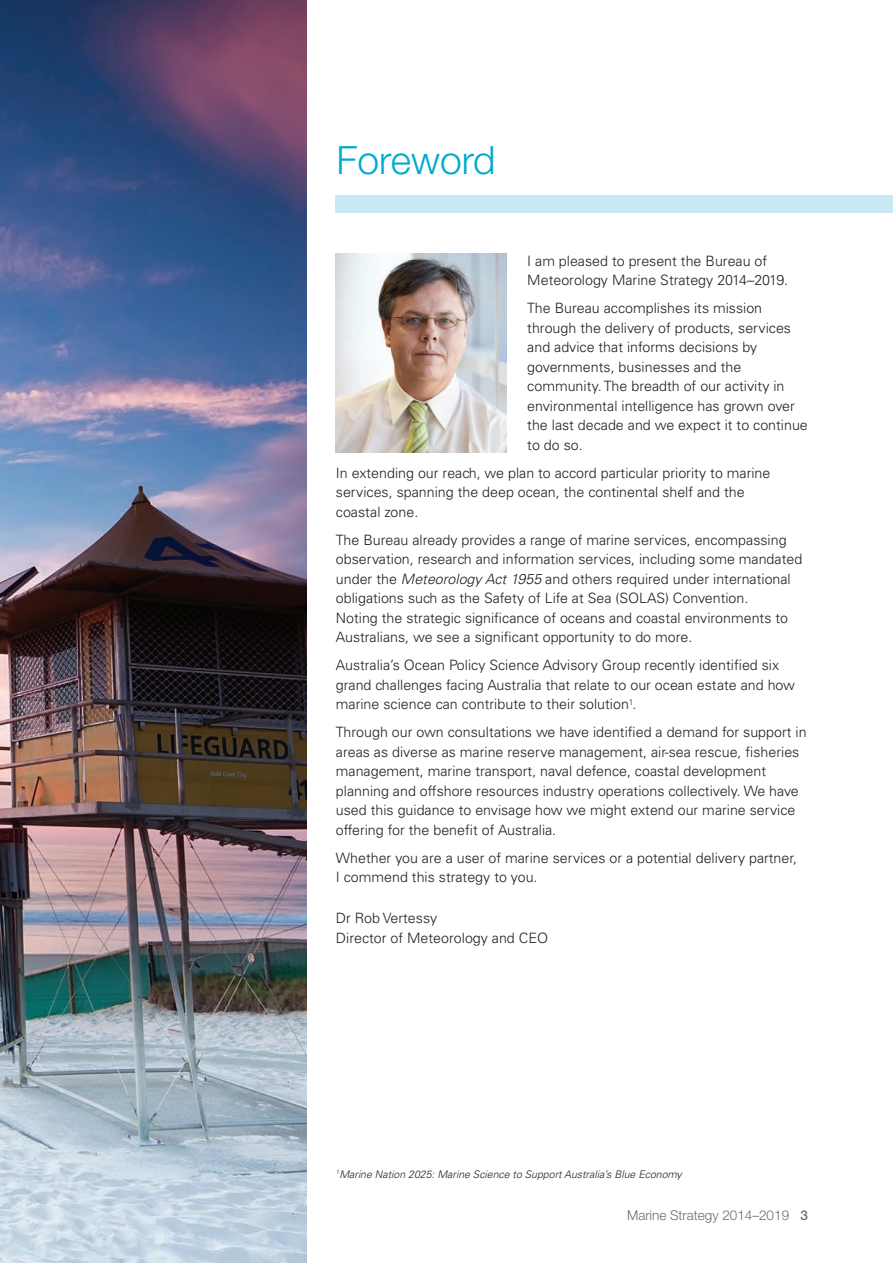
<style>
.page{position:relative;width:893px;height:1263px;background:#fff}
.page>*{position:absolute;margin:0;border:0;box-sizing:border-box;transform-origin:0 0}
.t1{font:300 39px "Helvetica Neue CE";color:#00abcd}
.t2{font:300 14.25px/19.5px "Univers";color:#231f20}
.t3{font:300 13.5px "Helvetica Neue CE";color:#6c6d70}
.Footnote{font:italic 300 10.5px "Univers CE";color:#231f20}
.s1{font-style:italic}
.s2{font-weight:500}
</style>
<div class="page">
<img style="left:0;top:0;width:306px;height:1263px">
<img style="left:336px;top:254px;width:170px;height:199px">
<div style="left:336px;top:196px;width:557px;height:17px;background:#c8e9f3"></div>
<h1 class="t1" style="left:337px;top:137px;width:161px">Foreword</h1>
<p class="t2" style="left:527px;top:251px;width:262px">I am pleased to present the Bureau of<br>Meteorology Marine Strategy 2014–2019.</p>
<p class="t2" style="left:527px;top:298px;width:282px">The Bureau accomplishes its mission through the delivery of products, services and advice that informs decisions by governments, businesses and the community. The breadth of our activity in environmental intelligence has grown over the last decade and we expect it to continue to do so.</p>
<p class="t2" style="left:336px;top:463px;width:436px">In extending our reach, we plan to accord particular priority to marine services, spanning the deep ocean, the continental shelf and the coastal zone.</p>
<p class="t2" style="left:336px;top:530px;width:468px">The Bureau already provides a range of marine services, encompassing observation, research and information services, including some mandated under the <span class="s1">Meteorology Act 1955</span> and others required under international obligations such as the Safety of Life at Sea (SOLAS) Convention.<br>Noting the strategic significance of oceans and coastal environments to Australians, we see a significant opportunity to do more.</p>
<p class="t2" style="left:336px;top:655px;width:461px">Australia’s Ocean Policy Science Advisory Group recently identified six grand challenges facing Australia that relate to our ocean estate and how marine science can contribute to their solution<sup>1</sup>.</p>
<p class="t2" style="left:336px;top:722px;width:472px">Through our own consultations we have identified a demand for support in areas as diverse as marine reserve management, air-sea rescue, fisheries management, marine transport, naval defence, coastal development planning and offshore resources industry operations collectively. We have used this guidance to envisage how we might extend our marine service offering for the benefit of Australia.</p>
<p class="t2" style="left:336px;top:848px;width:463px">Whether you are a user of marine services or a potential delivery partner,<br>I commend this strategy to you.</p>
<p class="t2" style="left:336px;top:908px;width:214px">Dr Rob Vertessy<br>Director of Meteorology and CEO</p>
<p class="Footnote" style="left:336px;top:1168px;width:347px"><sup>1</sup>Marine Nation 2025: Marine Science to Support Australia’s Blue Economy</p>
<p class="t3" style="left:627px;top:1207px;width:182px">Marine Strategy 2014–2019 <span class="s2">3</span></p>
</div>
